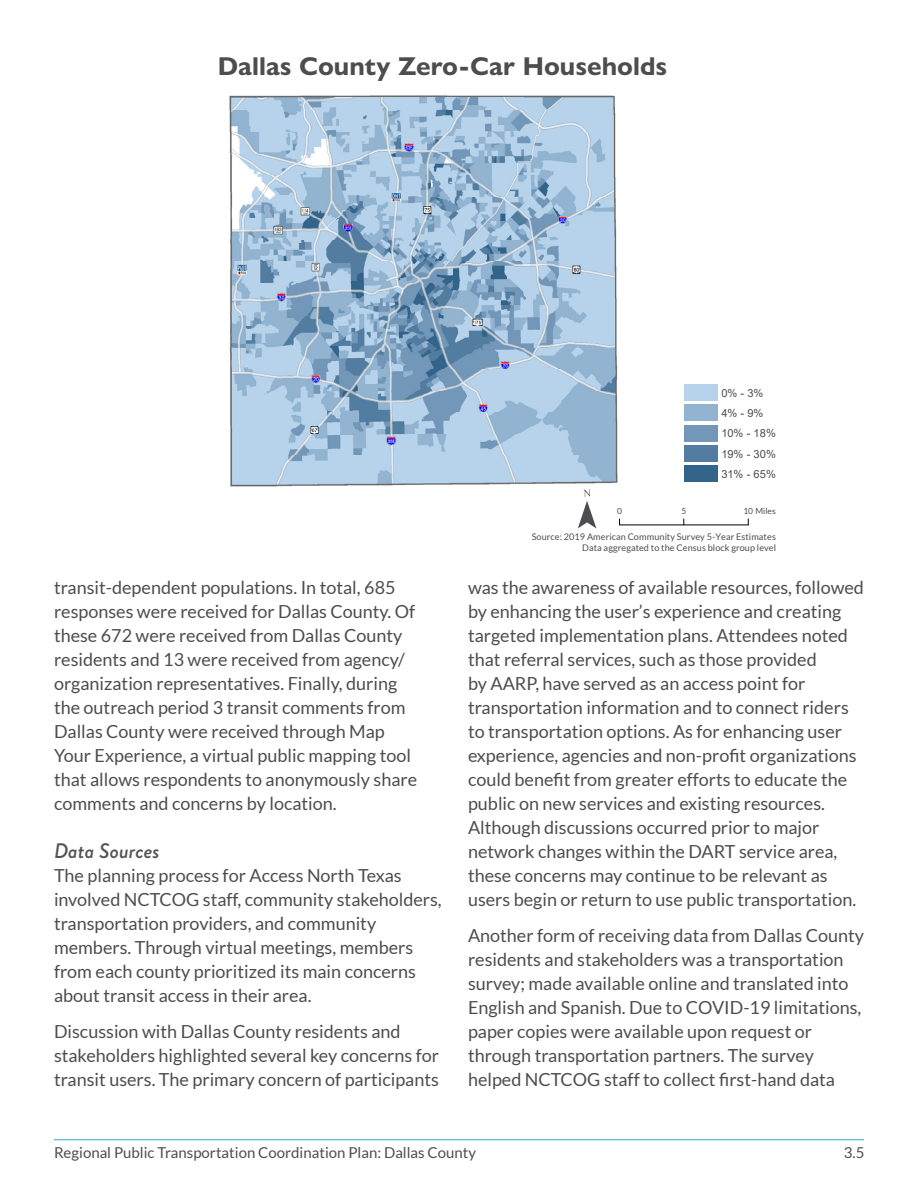
<style>
.page{position:relative;width:918px;height:1188px;background:#fff}
.page>*{position:absolute;margin:0;border:0;box-sizing:border-box;transform-origin:0 0}
.t1{font:56.25px "ESRI North";color:#4d4d4f}
.t2{font:700 25.95px "Gill Sans Nova";color:#4d4d4f}
.t3{font:italic 500 21px "Brandon Grotesque";color:#545456}
.t4{font:18px/24px "Lato";color:#4d4d4f}
.t5{font:15px "Lato";color:#4d4d4f}
.t6{font:11.1px/20.2px "Arial";letter-spacing:-.005em;color:#4d4d4f}
.t7{font:9.15px/11.1px "Lato";letter-spacing:.005em;color:#4d4d4f;text-align:right}
.t8{font:8.4px "Lato";color:#4d4d4f}
</style>
<div class="page">
<hr style="left:54px;top:1139px;width:810px;height:1px;background:#28aae1">
<img style="left:229px;top:95px;width:493px;height:431px">
<hr style="left:620px;top:524px;width:128px;height:1px;background:#000">
<div style="left:684px;top:384px;width:34px;height:17px;background:#b7d3eb"></div>
<div style="left:684px;top:405px;width:34px;height:16px;background:#92b4d1"></div>
<div style="left:684px;top:425px;width:34px;height:17px;background:#7297b8"></div>
<div style="left:684px;top:445px;width:34px;height:17px;background:#527da1"></div>
<div style="left:684px;top:465px;width:34px;height:17px;background:#33648a"></div>
<h2 class="t2" style="left:218px;top:50px;width:451px">Dallas County Zero-Car Households</h2>
<p class="t6" style="left:721px;top:383px;width:56px">0% - 3%<br>4% - 9%<br>10% - 18%<br>19% - 30%<br>31% - 65%</p>
<h1 class="t1" style="left:578px;top:476px;width:20px">¯</h1>
<p class="t8" style="left:617px;top:507px;width:6px">0</p>
<p class="t8" style="left:681px;top:507px;width:6px">5</p>
<p class="t8" style="left:743px;top:507px;width:34px">10 Miles</p>
<p class="t4" style="left:54px;top:575px;width:365px">transit-dependent populations. In total, 685 responses were received for Dallas County. Of these 672 were received from Dallas County residents and 13 were received from agency/ organization representatives. Finally, during the outreach period 3 transit comments from Dallas County were received through Map Your Experience, a virtual public mapping tool that allows respondents to anonymously share comments and concerns by location.</p>
<p class="t3" style="left:54px;top:836px;width:107px">Data Sources</p>
<p class="t4" style="left:54px;top:863px;width:389px">The planning process for Access North Texas involved NCTCOG staff, community stakeholders, transportation providers, and community members. Through virtual meetings, members from each county prioritized its main concerns about transit access in their area.</p>
<p class="t4" style="left:54px;top:1019px;width:387px">Discussion with Dallas County residents and stakeholders highlighted several key concerns for transit users. The primary concern of participants</p>
<p class="t7" style="left:532px;top:531px;width:246px">Source: 2019 American Community Survey 5-Year Estimates<br>Data aggregated to the Census block group level</p>
<p class="t4" style="left:468px;top:575px;width:398px">was the awareness of available resources, followed by enhancing the user’s experience and creating targeted implementation plans. Attendees noted that referral services, such as those provided<br>by AARP, have served as an access point for transportation information and to connect riders to transportation options. As for enhancing user experience, agencies and non-profit organizations could benefit from greater efforts to educate the public on new services and existing resources.<br>Although discussions occurred prior to major network changes within the DART service area, these concerns may continue to be relevant as users begin or return to use public transportation.</p>
<p class="t4" style="left:468px;top:923px;width:397px">Another form of receiving data from Dallas County residents and stakeholders was a transportation survey; made available online and translated into English and Spanish. Due to COVID-19 limitations, paper copies were available upon request or through transportation partners. The survey helped NCTCOG staff to collect first-hand data</p>
<p class="t5" style="left:54px;top:1144px;width:424px">Regional Public Transportation Coordination Plan: Dallas County</p>
<p class="t5" style="left:844px;top:1144px;width:22px">3.5</p>
</div>
